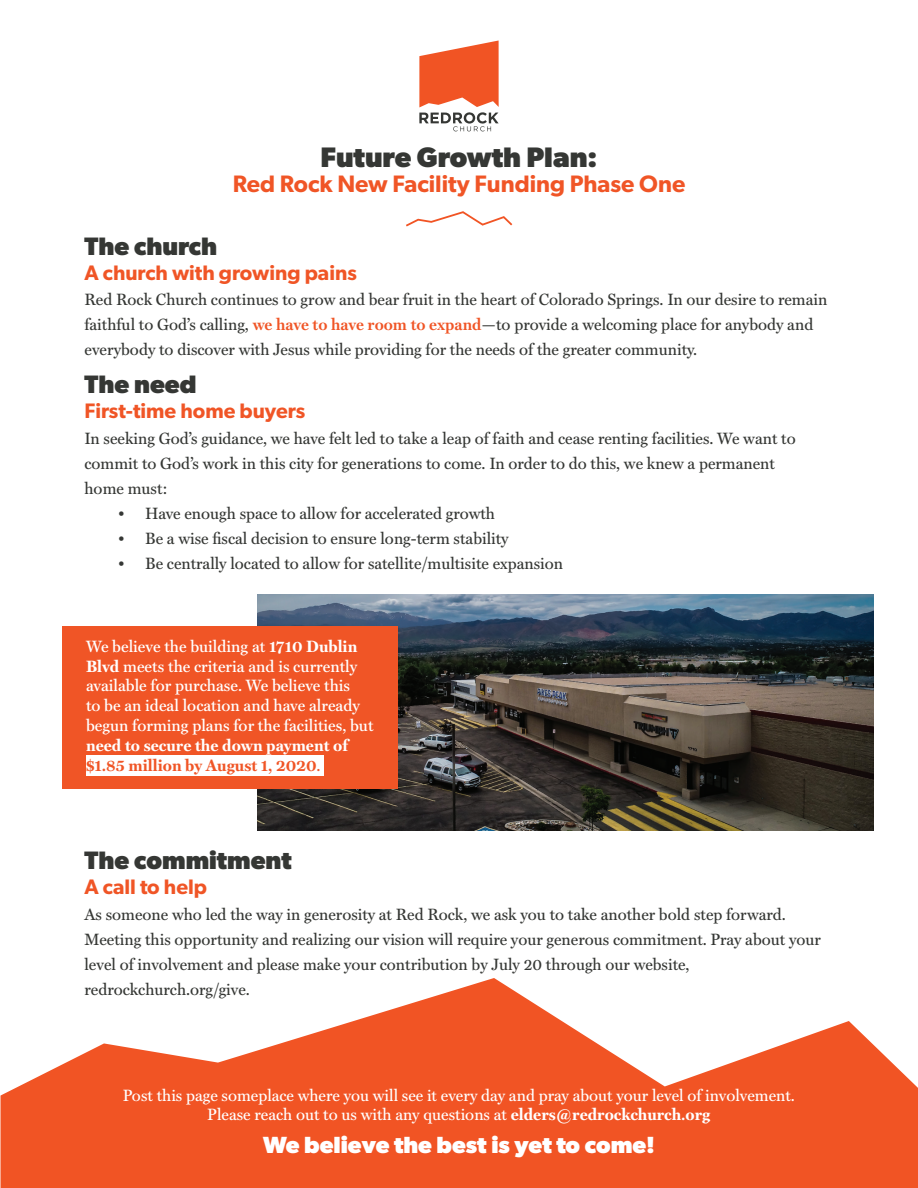
<style>
.page{position:relative;width:918px;height:1188px;background:#fff}
.page>*{position:absolute;margin:0;border:0;box-sizing:border-box;transform-origin:0 0}
.t1{font:700 28.2px "Gibson";color:#353734}
.t2{font:700 25.2px "Gibson";color:#353734}
.t3{font:600 23.85px "Gibson";color:#f05526}
.t4{font:700 23.4px "Gibson";color:#fff}
.t5{font:600 21px "Gibson";color:#f05526}
.t6{font:500 16.5px/25px "HK Serif";color:#353734}
.t7{font:600 16.5px/19.8px "HK Serif";color:#fff}
.t8{font:500 16.5px/19px "HK Serif";color:#fff;text-align:center}
.t9{font:900 16.5px/19.8px "HK Serif";color:#fff}
.s1{font-weight:700;color:#f05526}
.s2{font-weight:900}
.s3{color:#f05526}
.s4{font-weight:600;color:#f05526}
</style>
<div class="page">
<svg style="left:1px;top:978px;width:917px;height:210px;fill:#f15424"></svg>
<svg style="left:419px;top:40px;width:80px;height:91px"></svg>
<svg style="left:406px;top:211px;width:107px;height:16px"></svg>
<img style="left:257px;top:594px;width:617px;height:236px">
<div style="left:62px;top:627px;width:335px;height:162px;background:#f05526"></div>
<div style="left:86px;top:755px;width:237px;height:21px;background:#fff"></div>
<h1 class="t1" style="left:320px;top:141px;width:279px">Future Growth Plan:</h1>
<h3 class="t3" style="left:233px;top:169px;width:454px">Red Rock New Facility Funding Phase One</h3>
<h2 class="t2" style="left:85px;top:231px;width:134px">The church</h2>
<p class="t5" style="left:85px;top:260px;width:274px">A church with growing pains</p>
<p class="t6" style="left:85px;top:286px;width:744px">Red Rock Church continues to grow and bear fruit in the heart of Colorado Springs. In our desire to remain faithful to God’s calling, <span class="s1">we have to have room to expand</span>—to provide a welcoming place for anybody and everybody to discover with Jesus while providing for the needs of the greater community.</p>
<h2 class="t2" style="left:85px;top:370px;width:113px">The need</h2>
<p class="t5" style="left:85px;top:399px;width:222px">First-time home buyers</p>
<p class="t6" style="left:85px;top:424px;width:713px">In seeking God’s guidance, we have felt led to take a leap of faith and cease renting facilities. We want to commit to God’s work in this city for generations to come. In order to do this, we knew a permanent home must:</p>
<p class="t6" style="left:118px;top:500px;width:378px">• Have enough space to allow for accelerated growth</p>
<p class="t6" style="left:118px;top:525px;width:392px">• Be a wise fiscal decision to ensure long-term stability</p>
<p class="t6" style="left:118px;top:550px;width:446px">• Be centrally located to allow for satellite/multisite expansion</p>
<p class="t7" style="left:86px;top:635px;width:289px">We believe the building at <span class="s2">1710 Dublin Blvd</span> meets the criteria and is currently available for purchase. We believe this<br>to be an ideal location and have already begun forming plans for the facilities, but</p>
<p class="t9" style="left:86px;top:734px;width:264px">need to secure the down payment of <span class="s3">$1.85 million by August 1, 2020</span><span class="s4">.</span></p>
<h2 class="t2" style="left:85px;top:846px;width:209px">The commitment</h2>
<p class="t5" style="left:85px;top:875px;width:124px">A call to help</p>
<p class="t6" style="left:85px;top:900px;width:738px">As someone who led the way in generosity at Red Rock, we ask you to take another bold step forward.<br>Meeting this opportunity and realizing our vision will require your generous commitment. Pray about your level of involvement and please make your contribution by July 20 through our website, redrockchurch.org/give.</p>
<p class="t8" style="left:123px;top:1085px;width:674px">Post this page someplace where you will see it every day and pray about your level of involvement.<br>Please reach out to us with any questions at <span class="s2">elders@redrockchurch.org</span></p>
<h3 class="t4" style="left:263px;top:1131px;width:393px">We believe the best is yet to come!</h3>
</div>
